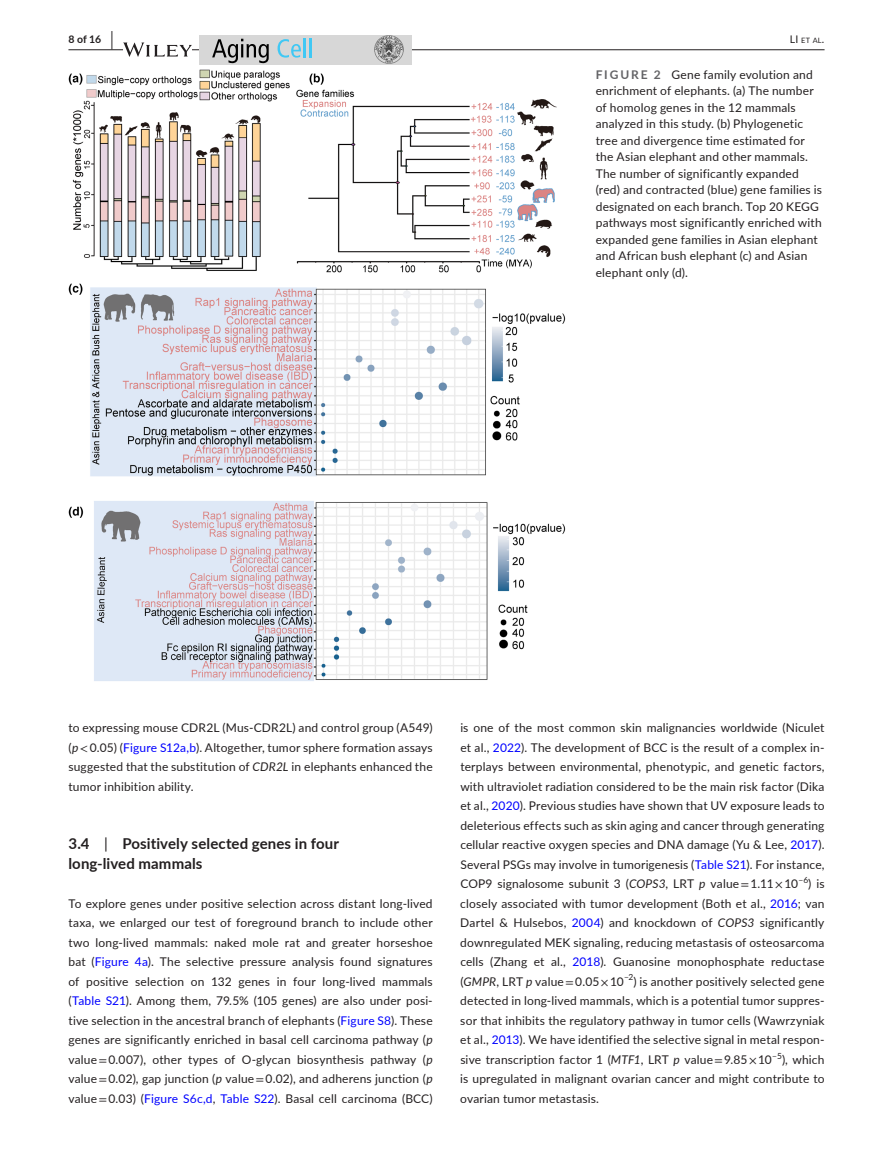
<style>
.page{position:relative;width:893px;height:1174px;background:#fff}
.page>*{position:absolute;margin:0;border:0;box-sizing:border-box;transform-origin:0 0}
.t1{font:700 15px/19.5px "Lato";letter-spacing:.01em;color:#231f20}
.t2{font:12px/19.5px "Lato";letter-spacing:.015em;color:#231f20;text-align:justify}
.t3{font:700 10.5px "Lato";color:#231f20}
.t4{font:8.4px "Lato";color:#231f20}
.t5{font:7.35px "Lato";color:#231f20}
.s1{font-size:19.5px}
.s2{font-size:10.5px}
.s3{font-weight:700;color:#636366}
.s4{font-style:italic}
.s5{font-family:"STIX"}
.s6{color:#00f}
.s7{font-weight:400}
</style>
<div class="page">
<hr style="left:68px;top:49px;width:756px;height:1px;background:#231f20">
<svg style="left:123px;top:42px;width:69px;height:15px"></svg>
<div style="left:200px;top:35px;width:212px;height:29px;background:#d7d7d7"></div>
<svg style="left:212px;top:39px;width:57px;height:24px"></svg>
<svg style="left:278px;top:38px;width:33px;height:20px"></svg>
<img style="left:375px;top:35px;width:28px;height:29px">
<img style="left:68px;top:69px;width:498px;height:612px">
<p class="t3" style="left:68px;top:31px;width:46px">8 of 16 <span class="s1">|</span></p>
<p class="t5" style="left:790px;top:35px;width:36px"><span class="s2">LI</span> et al<span class="s2">.</span></p>
<p class="t2" style="left:596px;top:66px;width:228px;line-height:16.5px;text-align:left"><span class="s3">FIGURE 2</span> Gene family evolution and enrichment of elephants. (a) The number of homolog genes in the 12 mammals analyzed in this study. (b) Phylogenetic tree and divergence time estimated for the Asian elephant and other mammals.<br>The number of significantly expanded (red) and contracted (blue) gene families is designated on each branch. Top 20 KEGG pathways most significantly enriched with expanded gene families in Asian elephant and African bush elephant (c) and Asian elephant only (d).</p>
<p class="t2" style="left:68px;top:717px;width:366px">to expressing mouse CDR2L (Mus-CDR2L) and control group (A549) (<span class="s4">p</span><span class="s5">&lt;</span> 0.05) (<span class="s6">Figure S12a,b</span>). Altogether, tumor sphere formation assays suggested that the substitution of <span class="s4">CDR2L</span> in elephants enhanced the tumor inhibition ability.</p>
<p class="t1" style="left:68px;top:833px;width:272px">3.4 <span class="s7">|</span> Positively selected genes in four long-lived mammals</p>
<p class="t2" style="left:68px;top:893px;width:366px">To explore genes under positive selection across distant long-lived taxa, we enlarged our test of foreground branch to include other two long-lived mammals: naked mole rat and greater horseshoe bat (<span class="s6">Figure 4a</span>). The selective pressure analysis found signatures of positive selection on 132 genes in four long-lived mammals (<span class="s6">Table S21</span>). Among them, 79.5% (105 genes) are also under posi&shy;tive selection in the ancestral branch of elephants (<span class="s6">Figure S8</span>). These genes are significantly enriched in basal cell carcinoma pathway (<span class="s4">p </span>value <span class="s5">=</span> 0.007), other types of O-glycan biosynthesis pathway (<span class="s4">p </span>value <span class="s5">=</span> 0.02), gap junction (<span class="s4">p</span> value <span class="s5">=</span> 0.02), and adherens junction (<span class="s4">p </span>value <span class="s5">=</span> 0.03) (<span class="s6">Figure S6c,d</span>, <span class="s6">Table S22</span>). Basal cell carcinoma (BCC)</p>
<p class="t2" style="left:460px;top:717px;width:366px">is one of the most common skin malignancies worldwide (Niculet et al., <span class="s6">2022</span>). The development of BCC is the result of a complex in&shy;terplays between environmental, phenotypic, and genetic factors, with ultraviolet radiation considered to be the main risk factor (Dika et al., <span class="s6">2020</span>). Previous studies have shown that UV exposure leads to deleterious effects such as skin aging and cancer through generating cellular reactive oxygen species and DNA damage (Yu &amp; Lee, <span class="s6">2017</span>).<br>Several PSGs may involve in tumorigenesis (<span class="s6">Table S21</span>). For instance, COP9 signalosome subunit 3 (<span class="s4">COPS3</span>, LRT <span class="s4">p</span> value <span class="s5">=</span> 1.11 <span class="s5">×</span> 10</p>
<p class="t4" style="left:798px;top:874px;width:11px">−6</p>
<p class="t2" style="left:460px;top:873px;width:366px;text-indent:348px">) is closely associated with tumor development (Both et al., <span class="s6">2016</span>; van Dartel &amp; Hulsebos, <span class="s6">2004</span>) and knockdown of <span class="s4">COPS3</span> significantly downregulated MEK signaling, reducing metastasis of osteosarcoma cells (Zhang et al., <span class="s6">2018</span>). Guanosine monophosphate reductase (<span class="s4">GMPR</span>, LRT <span class="s4">p</span> value <span class="s5">=</span> 0.05 <span class="s5">×</span> 10<sup>−2</sup>) is another positively selected gene detected in long-lived mammals, which is a potential tumor suppres&shy;sor that inhibits the regulatory pathway in tumor cells (Wawrzyniak et al., <span class="s6">2013</span>). We have identified the selective signal in metal respon&shy;sive transcription factor 1 (<span class="s4">MTF1</span>, LRT <span class="s4">p</span> value <span class="s5">=</span> 9.85 <span class="s5">×</span> 10<sup>−5</sup>), which is upregulated in malignant ovarian cancer and might contribute to ovarian tumor metastasis.</p>
</div>
